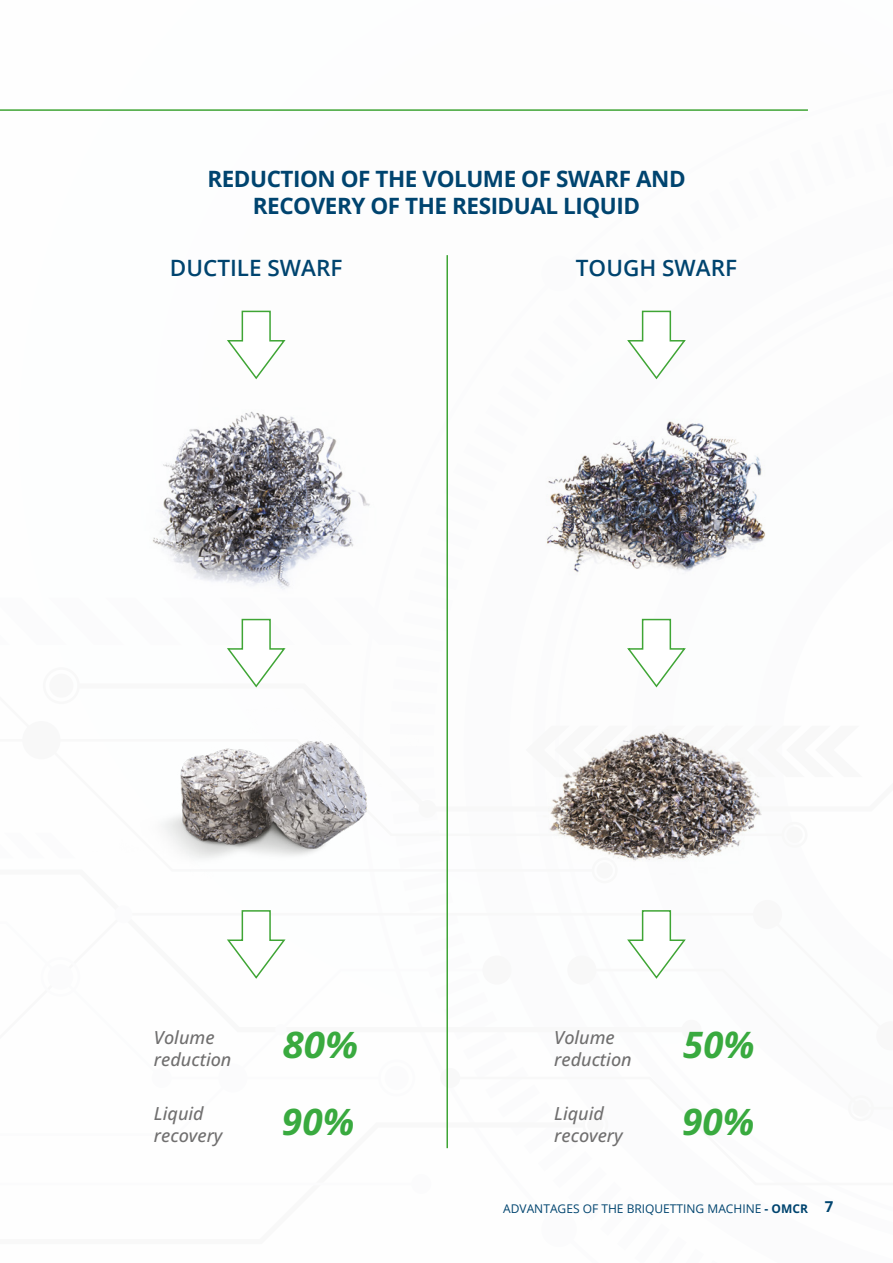
<style>
.page{position:relative;width:893px;height:1263px;background:#fff}
.page>*{position:absolute;margin:0;border:0;box-sizing:border-box;transform-origin:0 0}
.t1{font:italic 700 36.45px "Open Sans";color:#39aa3f}
.t2{font:italic 700 36.3px/76.2px "Open Sans";color:#39aa3f;scale:1.07 1}
.t3{font:italic 700 36.3px "Open Sans";color:#39aa3f}
.t4{font:700 22.5px/27px "Open Sans";letter-spacing:-.02em;color:#00446f;text-align:center}
.t5{font:600 22.5px "Open Sans";color:#00446f}
.t6{font:italic 500 18px/21.6px "Open Sans";color:#706f6f}
.t7{font:12px "Open Sans";color:#00446f}
.s1{font-weight:700}
.s2{font-weight:700;font-size:15px}
</style>
<div class="page">
<div style="left:22px;top:721px;width:39px;height:38px;background:#f8f8f8;border-radius:50%"></div>
<div style="left:419px;top:800px;width:17px;height:18px;background:#f8f8f8;border-radius:50%"></div>
<hr style="left:446px;top:255px;width:2px;height:893px;background:#3fa535">
<svg style="left:227px;top:255px;width:459px;height:459px"></svg>
<img style="left:153px;top:392px;width:227px;height:206px">
<img style="left:540px;top:390px;width:225px;height:205px">
<img style="left:163px;top:683px;width:259px;height:176px">
<img style="left:526px;top:706px;width:236px;height:155px">
<hr style="left:0;top:109px;width:808px;height:2px;background:#3fa535">
<p class="t4" style="left:207px;top:164px;width:480px">REDUCTION OF THE VOLUME OF SWARF AND<br>RECOVERY OF THE RESIDUAL LIQUID</p>
<p class="t5" style="left:170px;top:252px;width:174px">DUCTILE SWARF</p>
<p class="t5" style="left:576px;top:252px;width:163px">TOUGH SWARF</p>
<p class="t6" style="left:154px;top:1026px;width:79px">Volume reduction</p>
<p class="t6" style="left:554px;top:1026px;width:79px">Volume reduction</p>
<h2 class="t2" style="left:282px;top:1006px;width:73px">80%<br>90%</h2>
<p class="t6" style="left:154px;top:1102px;width:70px">Liquid recovery</p>
<p class="t6" style="left:554px;top:1102px;width:70px">Liquid recovery</p>
<h1 class="t1" style="left:683px;top:1019px;width:73px">50%</h1>
<h2 class="t3" style="left:682px;top:1096px;width:74px">90%</h2>
<p class="t7" style="left:503px;top:1200px;width:332px">ADVANTAGES OF THE BRIQUETTING MACHINE <span class="s1">- OMCR</span> <span class="s2">7</span></p>
</div>
